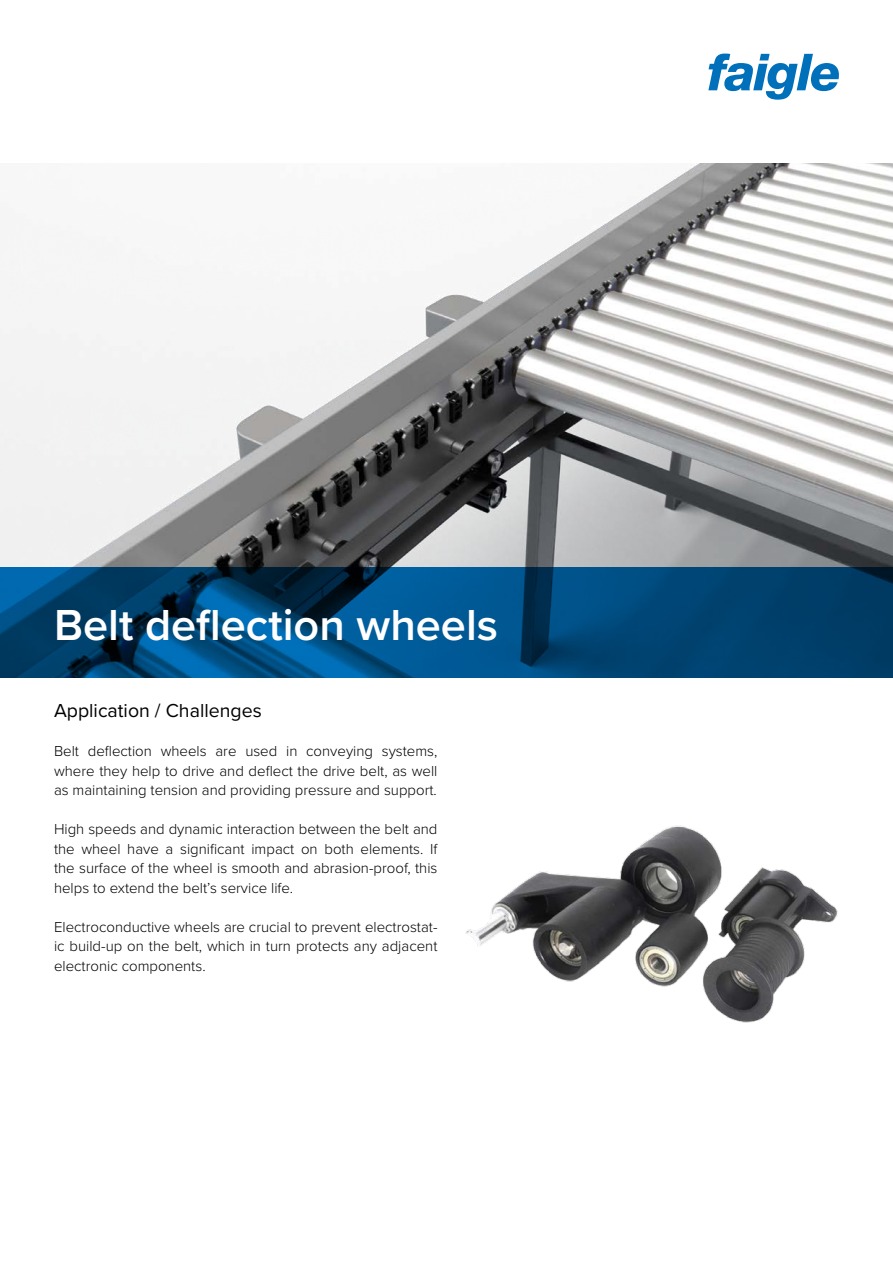
<style>
.page{position:relative;width:893px;height:1263px;background:#fff}
.page>*{position:absolute;margin:0;border:0;box-sizing:border-box;transform-origin:0 0}
.t1{font:600 45px "Proxima Nova";color:#fff}
.t2{font:19.5px "Proxima Nova";color:#000}
.t3{font:300 15px/19.5px "Proxima Nova";color:#000;text-align:justify}
</style>
<div class="page">
<svg style="left:708px;top:54px;width:131px;height:46px"></svg>
<img style="left:0;top:163px;width:893px;height:404px">
<img style="left:465px;top:825px;width:373px;height:198px">
<svg style="left:0;top:567px;width:893px;height:111px;background:#004675"></svg>
<h1 class="t1" style="left:54px;top:592px;width:446px">Belt deflection wheels</h1>
<h2 class="t2" style="left:54px;top:696px;width:209px">Application / Challenges</h2>
<p class="t3" style="left:54px;top:740px;width:385px">Belt deflection wheels are used in conveying systems, where they help to drive and deflect the drive belt, as well as maintaining tension and providing pressure and support.</p>
<p class="t3" style="left:54px;top:818px;width:385px">High speeds and dynamic interaction between the belt and the wheel have a significant impact on both elements. If the surface of the wheel is smooth and abrasion-proof, this helps to extend the belt’s service life.</p>
<p class="t3" style="left:54px;top:916px;width:385px">Electroconductive wheels are crucial to prevent electrostat&shy;ic build-up on the belt, which in turn protects any adjacent electronic components.</p>
</div>
